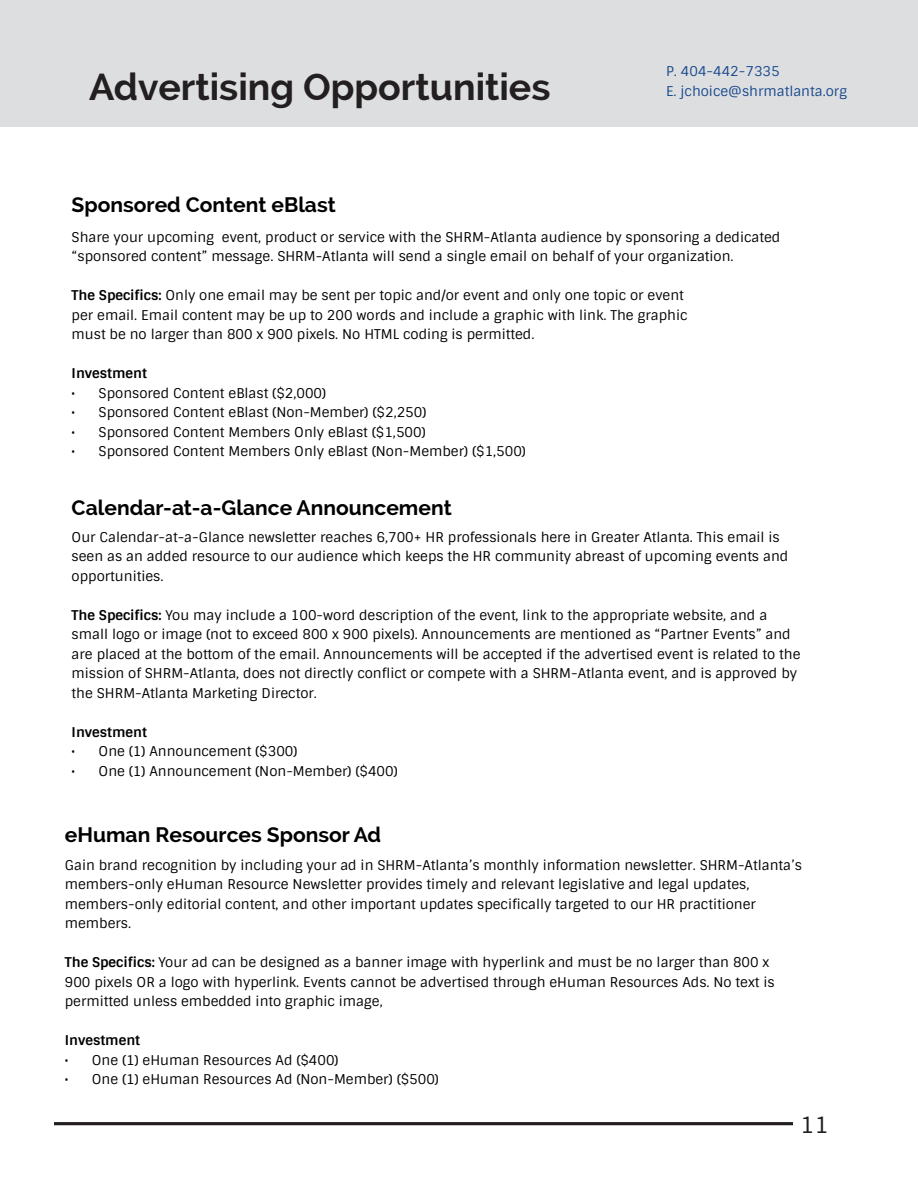
<style>
.page{position:relative;width:918px;height:1188px;background:#fff}
.page>*{position:absolute;margin:0;border:0;box-sizing:border-box;transform-origin:0 0}
.SECTION_TITLE{font:700 37.5px "Raleway";color:#231f20}
.t1{font:22.5px "Sintony";color:#231f20}
.TEAM_NAME{font:700 21px "Raleway";color:#000}
.text_title{font:13.5px/19.5px "Sintony";color:#000}
.t2{font:13.5px "Sintony";color:#18498c}
.text_title-2{font:700 13.5px "Sintony";color:#000}
.s1{font-weight:700}
</style>
<div class="page">
<div style="left:0;top:0;width:918px;height:126px;background:#dddee0"></div>
<hr style="left:54px;top:1122px;width:739px;height:3px;background:#231f20">
<p class="SECTION_TITLE" style="left:89px;top:66px;width:463px">Advertising Opportunities</p>
<p class="TEAM_NAME" style="left:72px;top:193px;width:266px">Sponsored Content eBlast</p>
<p class="t2" style="left:666px;top:63px;width:115px">P. 404-442-7335</p>
<p class="t2" style="left:666px;top:83px;width:183px">E. jchoice@shrmatlanta.org</p>
<p class="text_title" style="left:72px;top:228px;width:710px">Share your upcoming event, product or service with the SHRM-Atlanta audience by sponsoring a dedicated</p>
<p class="text_title" style="left:72px;top:247px;width:664px">“sponsored content” message. SHRM-Atlanta will send a single email on behalf of your organization.</p>
<p class="text_title" style="left:72px;top:286px;width:614px"><span class="s1">The Specifics:</span> Only one email may be sent per topic and/or event and only one topic or event</p>
<p class="text_title" style="left:72px;top:306px;width:617px">per email. Email content may be up to 200 words and include a graphic with link. The graphic</p>
<p class="text_title" style="left:72px;top:325px;width:464px">must be no larger than 800 x 900 pixels. No HTML coding is permitted.</p>
<p class="text_title-2" style="left:72px;top:365px;width:77px">Investment</p>
<p class="text_title" style="left:72px;top:384px;width:256px">• Sponsored Content eBlast ($2,000)</p>
<p class="text_title" style="left:72px;top:403px;width:356px">• Sponsored Content eBlast (Non-Member) ($2,250)</p>
<p class="text_title" style="left:72px;top:423px;width:356px">• Sponsored Content Members Only eBlast ($1,500)</p>
<p class="text_title" style="left:72px;top:442px;width:456px">• Sponsored Content Members Only eBlast (Non-Member) ($1,500)</p>
<p class="TEAM_NAME" style="left:72px;top:496px;width:382px">Calendar-at-a-Glance Announcement</p>
<p class="text_title" style="left:72px;top:527px;width:718px">Our Calendar-at-a-Glance newsletter reaches 6,700+ HR professionals here in Greater Atlanta. This email is seen as an added resource to our audience which keeps the HR community abreast of upcoming events and opportunities.</p>
<p class="text_title" style="left:72px;top:605px;width:730px"><span class="s1">The Specifics:</span> You may include a 100-word description of the event, link to the appropriate website, and a small logo or image (not to exceed 800 x 900 pixels). Announcements are mentioned as “Partner Events” and are placed at the bottom of the email. Announcements will be accepted if the advertised event is related to the mission of SHRM-Atlanta, does not directly conflict or compete with a SHRM-Atlanta event, and is approved by</p>
<p class="text_title" style="left:72px;top:683px;width:247px">the SHRM-Atlanta Marketing Director.</p>
<p class="text_title-2" style="left:72px;top:723px;width:77px">Investment</p>
<p class="text_title" style="left:72px;top:742px;width:227px">• One (1) Announcement ($300)</p>
<p class="text_title" style="left:72px;top:761px;width:328px">• One (1) Announcement (Non-Member) ($400)</p>
<p class="TEAM_NAME" style="left:65px;top:822px;width:318px">eHuman Resources Sponsor Ad</p>
<p class="text_title" style="left:65px;top:855px;width:739px">Gain brand recognition by including your ad in SHRM-Atlanta’s monthly information newsletter. SHRM-Atlanta’s members-only eHuman Resource Newsletter provides timely and relevant legislative and legal updates, members-only editorial content, and other important updates specifically targeted to our HR practitioner members.</p>
<p class="text_title" style="left:65px;top:953px;width:711px"><span class="s1">The Specifics:</span> Your ad can be designed as a banner image with hyperlink and must be no larger than 800 x<br>900 pixels OR a logo with hyperlink. Events cannot be advertised through eHuman Resources Ads. No text is permitted unless embedded into graphic image,</p>
<p class="text_title-2" style="left:65px;top:1032px;width:77px">Investment</p>
<p class="text_title" style="left:65px;top:1050px;width:275px">• One (1) eHuman Resources Ad ($400)</p>
<p class="text_title" style="left:65px;top:1070px;width:376px">• One (1) eHuman Resources Ad (Non-Member) ($500)</p>
<h2 class="t1" style="left:800px;top:1111px;width:30px">11</h2>
</div>
